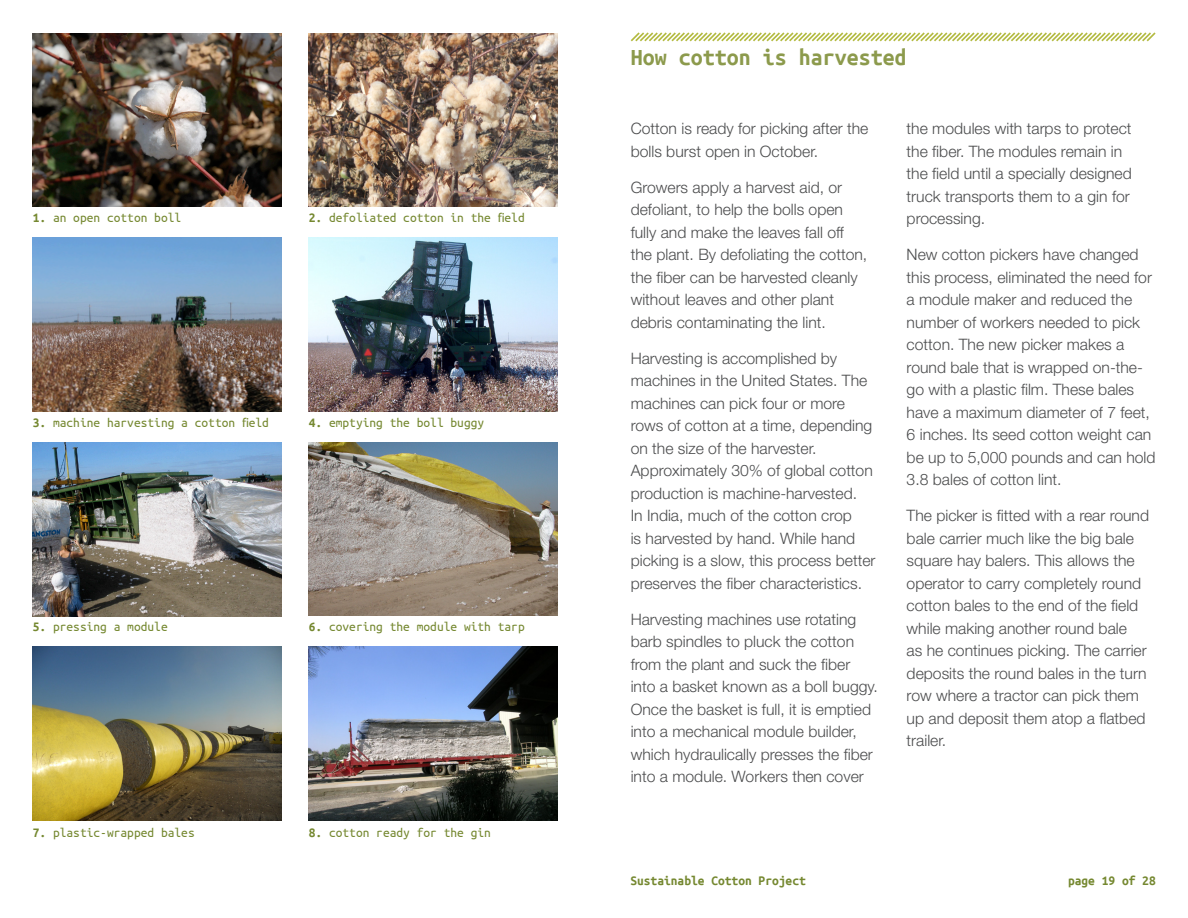
<style>
.page{position:relative;width:1188px;height:918px;background:#fff}
.page>*{position:absolute;margin:0;border:0;box-sizing:border-box;transform-origin:0 0}
.Section_heading{font:700 24px "Ubuntu Mono";color:#8c9a4c}
.Body_copy{font:300 15.75px/22.5px "Helvetica Neue LT Std";color:#4b4c4d}
.Image_caption{font:13.5px "Ubuntu Mono";color:#758830}
.Small_print{font:700 13.5px "Ubuntu Mono";color:#758830}
.s1{font-weight:700}
</style>
<div class="page">
<svg style="left:630px;top:32px;width:526px;height:10px"></svg>
<img style="left:309px;top:33px;width:249px;height:173px">
<img style="left:309px;top:442px;width:249px;height:174px">
<img style="left:33px;top:33px;width:249px;height:174px">
<img style="left:33px;top:443px;width:249px;height:173px">
<img style="left:309px;top:238px;width:249px;height:173px">
<img style="left:309px;top:647px;width:249px;height:173px">
<img style="left:33px;top:238px;width:249px;height:173px">
<img style="left:33px;top:647px;width:249px;height:173px">
<p class="Section_heading" style="left:631px;top:45px;width:277px">How cotton is harvested</p>
<p class="Image_caption" style="left:33px;top:210px;width:150px"><span class="s1">1.</span> an open cotton boll</p>
<p class="Image_caption" style="left:309px;top:210px;width:217px"><span class="s1">2.</span> defoliated cotton in the field</p>
<p class="Image_caption" style="left:33px;top:416px;width:238px"><span class="s1">3.</span> machine harvesting a cotton field</p>
<p class="Image_caption" style="left:309px;top:416px;width:177px"><span class="s1">4.</span> emptying the boll buggy</p>
<p class="Image_caption" style="left:33px;top:620px;width:136px"><span class="s1">5.</span> pressing a module</p>
<p class="Image_caption" style="left:309px;top:620px;width:217px"><span class="s1">6.</span> covering the module with tarp</p>
<p class="Body_copy" style="left:631px;top:117px;width:239px">Cotton is ready for picking after the bolls burst open in October.</p>
<p class="Body_copy" style="left:631px;top:176px;width:238px">Growers apply a harvest aid, or defoliant, to help the bolls open fully and make the leaves fall off the plant. By defoliating the cotton, the fiber can be harvested cleanly without leaves and other plant debris contaminating the lint.</p>
<p class="Body_copy" style="left:631px;top:347px;width:246px">Harvesting is accomplished by machines in the United States. The machines can pick four or more rows of cotton at a time, depending on the size of the harvester.<br>Approximately 30% of global cotton production is machine-harvested.<br>In India, much of the cotton crop<br>is harvested by hand. While hand picking is a slow, this process better preserves the fiber characteristics.</p>
<p class="Body_copy" style="left:631px;top:608px;width:249px">Harvesting machines use rotating barb spindles to pluck the cotton from the plant and suck the fiber into a basket known as a boll buggy.<br>Once the basket is full, it is emptied into a mechanical module builder, which hydraulically presses the fiber into a module. Workers then cover</p>
<p class="Body_copy" style="left:907px;top:117px;width:227px">the modules with tarps to protect the fiber. The modules remain in the field until a specially designed truck transports them to a gin for processing.</p>
<p class="Body_copy" style="left:907px;top:243px;width:250px">New cotton pickers have changed this process, eliminated the need for a module maker and reduced the number of workers needed to pick cotton. The new picker makes a round bale that is wrapped on-the&shy;go with a plastic film. These bales have a maximum diameter of 7 feet,<br>6 inches. Its seed cotton weight can be up to 5,000 pounds and can hold<br>3.8 bales of cotton lint.</p>
<p class="Body_copy" style="left:907px;top:504px;width:244px">The picker is fitted with a rear round bale carrier much like the big bale square hay balers. This allows the operator to carry completely round cotton bales to the end of the field while making another round bale<br>as he continues picking. The carrier deposits the round bales in the turn row where a tractor can pick them up and deposit them atop a flatbed trailer.</p>
<p class="Image_caption" style="left:33px;top:825px;width:164px"><span class="s1">7.</span> plastic-wrapped bales</p>
<p class="Image_caption" style="left:309px;top:825px;width:184px"><span class="s1">8.</span> cotton ready for the gin</p>
<p class="Small_print" style="left:630px;top:874px;width:177px">Sustainable Cotton Project</p>
<p class="Small_print" style="left:1068px;top:874px;width:89px">page 19 of 28</p>
</div>
